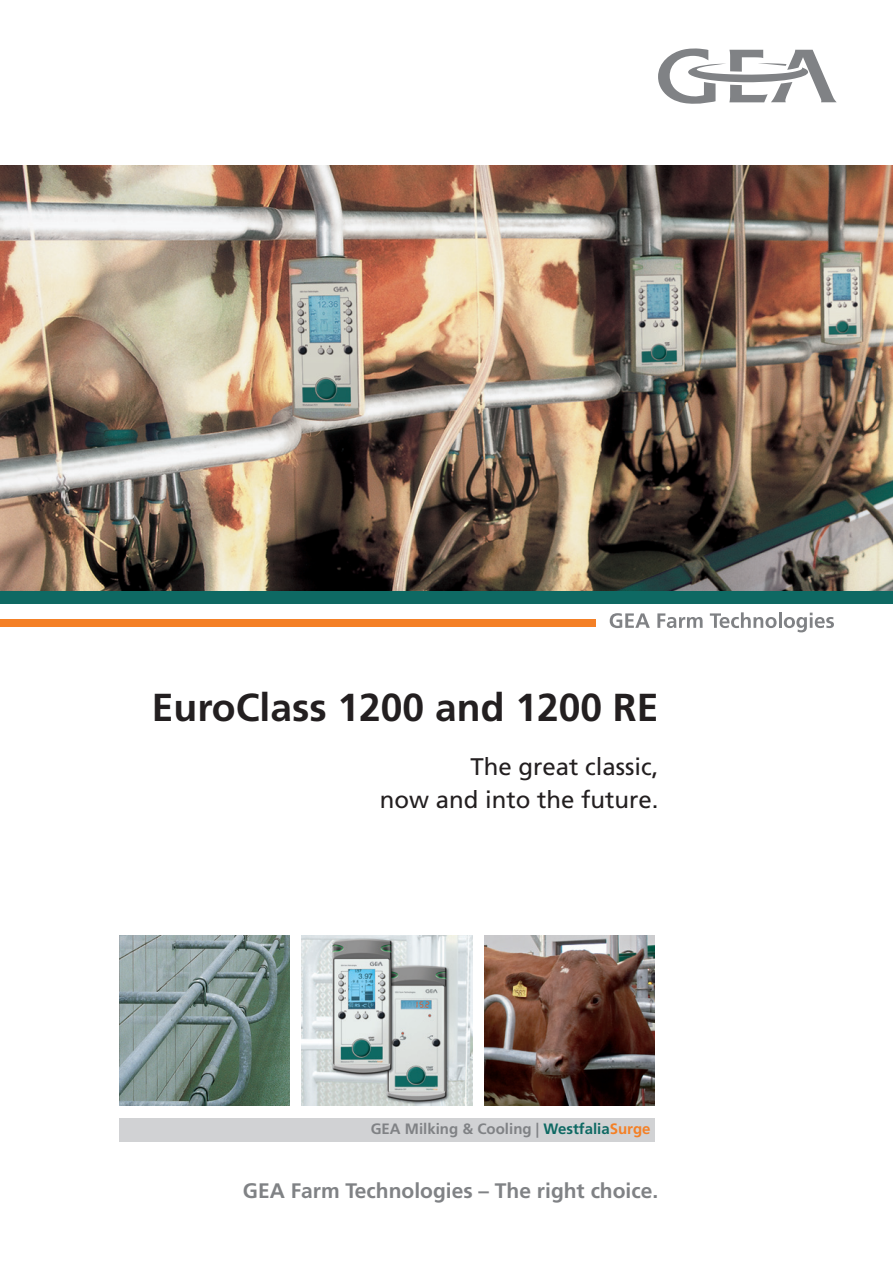
<style>
.page{position:relative;width:893px;height:1263px;background:#fff}
.page>*{position:absolute;margin:0;border:0;box-sizing:border-box;transform-origin:0 0}
.t1{font:700 39px "Frutiger LT Com";color:#231f20}
.t2{font:24px/33px "Frutiger LT Com";color:#231f20;text-align:right}
.t3{font:700 21px "Frutiger LT Com";color:#808285}
.t4{font:700 15px "Frutiger LT Com";color:#808285}
.s1{color:#0e6963}
.s2{color:#f48026}
</style>
<div class="page">
<svg style="left:658px;top:48px;width:179px;height:56px"></svg>
<img style="left:0;top:166px;width:893px;height:425px">
<div style="left:0;top:591px;width:893px;height:13px;background:#0e6963"></div>
<div style="left:0;top:620px;width:595px;height:7px;background:#f48026"></div>
<svg style="left:610px;top:613px;width:40px;height:15px"></svg>
<svg style="left:657px;top:613px;width:46px;height:15px"></svg>
<svg style="left:710px;top:612px;width:67px;height:16px"></svg>
<hr style="left:779px;top:612px;width:3px;height:16px;background:#808285">
<svg style="left:784px;top:613px;width:50px;height:19px"></svg>
<div style="left:119px;top:1118px;width:536px;height:24px;background:#d1d2d4"></div>
<img style="left:485px;top:935px;width:170px;height:171px">
<img style="left:302px;top:935px;width:170px;height:171px">
<img style="left:119px;top:935px;width:170px;height:171px">
<h1 class="t1" style="left:152px;top:691px;width:508px">EuroClass 1200 and 1200 RE</h1>
<p class="t2" style="left:380px;top:752px;width:280px">The great classic,<br>now and into the future.</p>
<p class="t4" style="left:371px;top:1122px;width:281px">GEA Milking &amp; Cooling | <span class="s1">Westfalia</span><span class="s2">Surge</span></p>
<p class="t3" style="left:243px;top:1182px;width:417px">GEA Farm Technologies – The right choice.</p>
</div>
